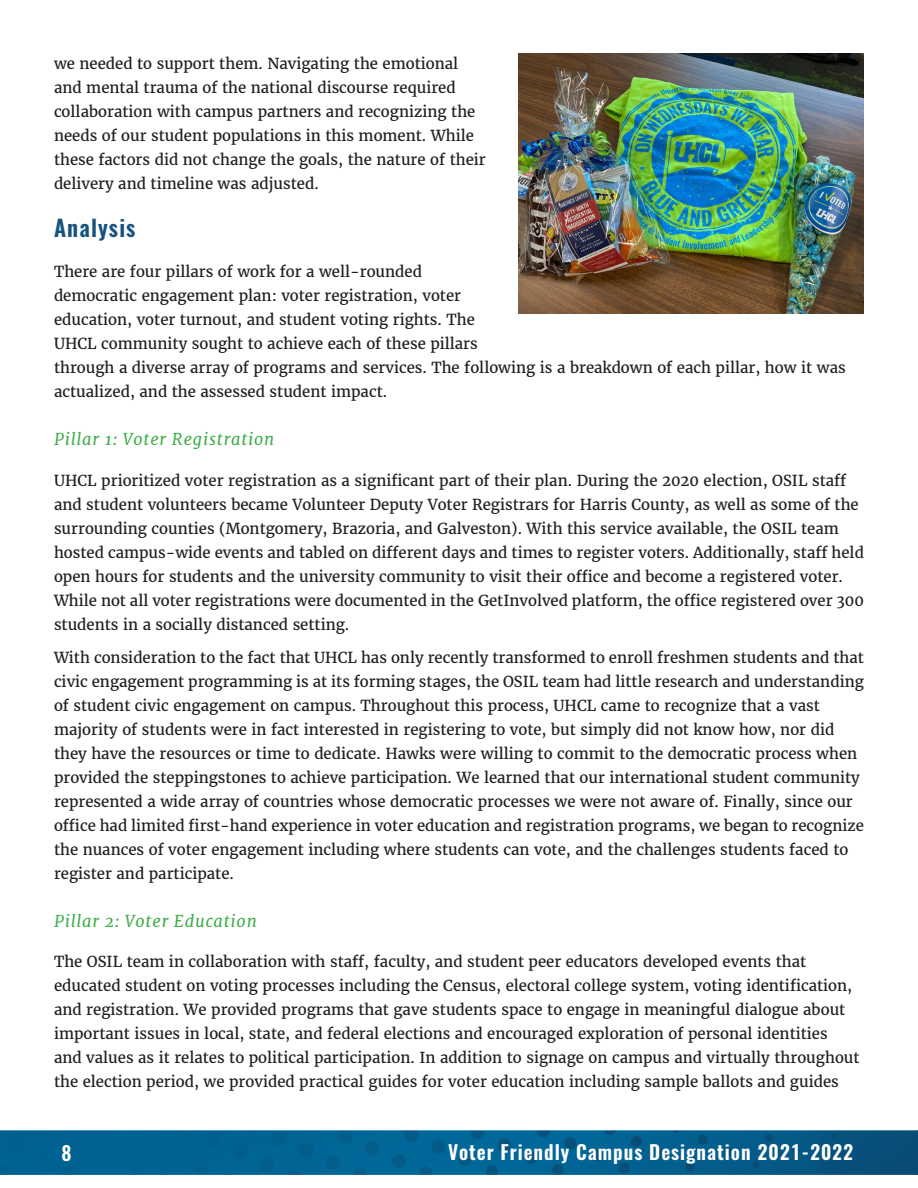
<style>
.page{position:relative;width:918px;height:1188px;background:#fff}
.page>*{position:absolute;margin:0;border:0;box-sizing:border-box;transform-origin:0 0}
.t1{font:600 22.5px "Oswald";letter-spacing:.05em;color:#155280}
.t2{font:600 19.5px "Oswald";letter-spacing:.05em;color:#fff}
.t3{font:italic 16.5px "Merriweather";letter-spacing:.05em;color:#40ae49}
.t4{font:15px/24px "Merriweather";color:#231f20}
</style>
<div class="page">
<img style="left:0;top:53px;width:918px;height:1122px">
<img style="left:518px;top:54px;width:346px;height:259px">
<p class="t4" style="left:54px;top:51px;width:433px">we needed to support them. Navigating the emotional and mental trauma of the national discourse required collaboration with campus partners and recognizing the needs of our student populations in this moment. While these factors did not change the goals, the nature of their delivery and timeline was adjusted.</p>
<h3 class="t1" style="left:54px;top:212px;width:83px">Analysis</h3>
<p class="t4" style="left:54px;top:260px;width:409px">There are four pillars of work for a well-rounded democratic engagement plan: voter registration, voter</p>
<p class="t4" style="left:54px;top:308px;width:793px">education, voter turnout, and student voting rights. The<br>UHCL community sought to achieve each of these pillars<br>through a diverse array of programs and services. The following is a breakdown of each pillar, how it was actualized, and the assessed student impact.</p>
<p class="t3" style="left:54px;top:429px;width:222px">Pillar 1: Voter Registration</p>
<p class="t4" style="left:54px;top:468px;width:811px">UHCL prioritized voter registration as a significant part of their plan. During the 2020 election, OSIL staff and student volunteers became Volunteer Deputy Voter Registrars for Harris County, as well as some of the surrounding counties (Montgomery, Brazoria, and Galveston). With this service available, the OSIL team hosted campus-wide events and tabled on different days and times to register voters. Additionally, staff held open hours for students and the university community to visit their office and become a registered voter.<br>While not all voter registrations were documented in the GetInvolved platform, the office registered over 300 students in a socially distanced setting.</p>
<p class="t4" style="left:54px;top:645px;width:811px">With consideration to the fact that UHCL has only recently transformed to enroll freshmen students and that civic engagement programming is at its forming stages, the OSIL team had little research and understanding of student civic engagement on campus. Throughout this process, UHCL came to recognize that a vast majority of students were in fact interested in registering to vote, but simply did not know how, nor did they have the resources or time to dedicate. Hawks were willing to commit to the democratic process when provided the steppingstones to achieve participation. We learned that our international student community represented a wide array of countries whose democratic processes we were not aware of. Finally, since our office had limited first-hand experience in voter education and registration programs, we began to recognize the nuances of voter engagement including where students can vote, and the challenges students faced to register and participate.</p>
<p class="t3" style="left:54px;top:911px;width:204px">Pillar 2: Voter Education</p>
<p class="t4" style="left:54px;top:950px;width:807px">The OSIL team in collaboration with staff, faculty, and student peer educators developed events that educated student on voting processes including the Census, electoral college system, voting identification, and registration. We provided programs that gave students space to engage in meaningful dialogue about important issues in local, state, and federal elections and encouraged exploration of personal identities<br>and values as it relates to political participation. In addition to signage on campus and virtually throughout the election period, we provided practical guides for voter education including sample ballots and guides</p>
<h2 class="t2" style="left:62px;top:1139px;width:12px">8</h2>
<h2 class="t2" style="left:448px;top:1138px;width:407px">Voter Friendly Campus Designation 2021-2022</h2>
</div>
